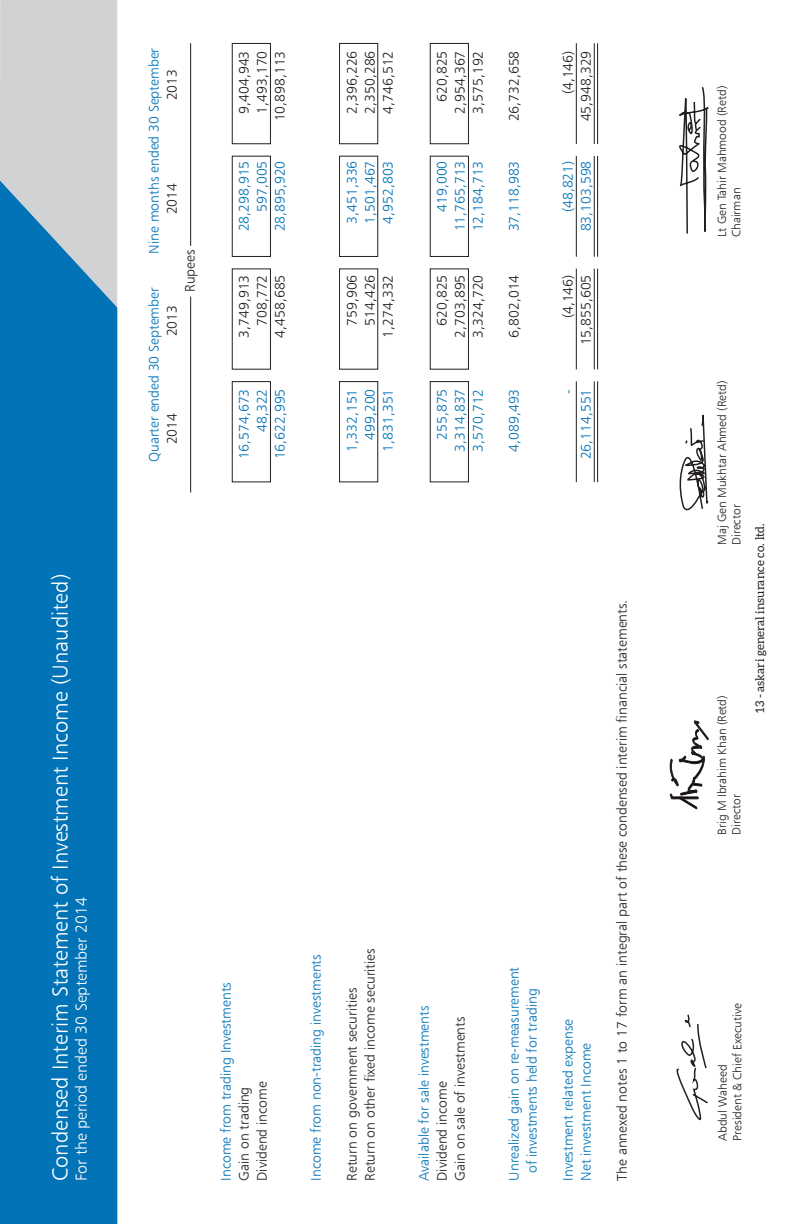
<style>
.page{position:relative;width:792px;height:1224px;background:#fff}
.page>*{position:absolute;margin:0;border:0;box-sizing:border-box;transform-origin:0 0}
.t1{font:22px "Humanist 777 BT Light B";color:#fff}
.t2{font:16px "Humanist 777 BT Light B";color:#fff}
.t3{font:14px "Humanist 777 BT Light B";color:#0273b7}
.t4{font:14px "Humanist 777 BT Light B";color:#231f20}
.t5{font:12px/14.4px "Humanist 777 BT Light B";color:#231f20}
.t6{font:12px "Aleo";color:#231f20}
</style>
<div class="page">
<div style="left:0;top:0;width:117px;height:180px;background:#d1d2d4"></div>
<div style="left:0;top:180px;width:117px;height:1044px;background:#0273b7"></div>
<div style="left:232px;top:43px;width:39px;height:101px;border:1px solid #231f20"></div>
<div style="left:339px;top:43px;width:39px;height:101px;border:1px solid #231f20"></div>
<div style="left:430px;top:43px;width:39px;height:101px;border:1px solid #231f20"></div>
<div style="left:232px;top:156px;width:39px;height:101px;border:1px solid #231f20"></div>
<div style="left:339px;top:156px;width:39px;height:101px;border:1px solid #231f20"></div>
<div style="left:430px;top:156px;width:39px;height:101px;border:1px solid #231f20"></div>
<div style="left:232px;top:269px;width:39px;height:100px;border:1px solid #231f20"></div>
<div style="left:339px;top:269px;width:39px;height:100px;border:1px solid #231f20"></div>
<div style="left:430px;top:269px;width:39px;height:100px;border:1px solid #231f20"></div>
<div style="left:232px;top:381px;width:39px;height:101px;border:1px solid #231f20"></div>
<div style="left:339px;top:381px;width:39px;height:101px;border:1px solid #231f20"></div>
<div style="left:430px;top:381px;width:39px;height:101px;border:1px solid #231f20"></div>
<hr style="left:576px;top:381px;width:1px;height:101px;background:#231f20">
<hr style="left:576px;top:269px;width:1px;height:100px;background:#231f20">
<hr style="left:190px;top:43px;width:1px;height:203px;background:#231f20">
<hr style="left:190px;top:297px;width:1px;height:195px;background:#231f20">
<hr style="left:576px;top:156px;width:1px;height:101px;background:#231f20">
<hr style="left:576px;top:43px;width:1px;height:101px;background:#231f20">
<hr style="left:594px;top:381px;width:1px;height:101px;background:#231f20">
<hr style="left:597px;top:381px;width:1px;height:101px;background:#231f20">
<hr style="left:594px;top:269px;width:1px;height:100px;background:#231f20">
<hr style="left:597px;top:269px;width:1px;height:100px;background:#231f20">
<hr style="left:594px;top:156px;width:1px;height:101px;background:#231f20">
<hr style="left:597px;top:156px;width:1px;height:101px;background:#231f20">
<hr style="left:594px;top:43px;width:1px;height:101px;background:#231f20">
<hr style="left:597px;top:43px;width:1px;height:101px;background:#231f20">
<svg style="left:676px;top:1014px;width:32px;height:106px"></svg>
<svg style="left:669px;top:720px;width:40px;height:90px"></svg>
<svg style="left:679px;top:414px;width:30px;height:97px"></svg>
<svg style="left:679px;top:86px;width:30px;height:148px"></svg>
<h1 class="t1" style="left:47px;top:1181px;width:608px;rotate:-90deg">Condensed Interim Statement of Investment Income (Unaudited)</h1>
<p class="t2" style="left:72px;top:1181px;width:285px;rotate:-90deg">For the period ended 30 September 2014</p>
<p class="t3" style="left:145px;top:254px;width:207px;rotate:-90deg">Nine months ended 30 September</p>
<p class="t4" style="left:163px;top:100px;width:33px;rotate:-90deg">2013</p>
<p class="t4" style="left:163px;top:214px;width:33px;rotate:-90deg">2014</p>
<p class="t3" style="left:145px;top:462px;width:176px;rotate:-90deg">Quarter ended 30 September</p>
<p class="t4" style="left:163px;top:336px;width:33px;rotate:-90deg">2013</p>
<p class="t4" style="left:163px;top:444px;width:33px;rotate:-90deg">2014</p>
<p class="t4" style="left:181px;top:292px;width:44px;rotate:-90deg">Rupees</p>
<p class="t4" style="left:253px;top:114px;width:64px;rotate:-90deg">1,493,170</p>
<p class="t4" style="left:235px;top:114px;width:64px;rotate:-90deg">9,404,943</p>
<p class="t4" style="left:271px;top:121px;width:72px;rotate:-90deg">10,898,113</p>
<p class="t3" style="left:271px;top:231px;width:72px;rotate:-90deg">28,895,920</p>
<p class="t3" style="left:253px;top:212px;width:52px;rotate:-90deg">597,005</p>
<p class="t3" style="left:235px;top:231px;width:72px;rotate:-90deg">28,298,915</p>
<p class="t4" style="left:271px;top:338px;width:64px;rotate:-90deg">4,458,685</p>
<p class="t4" style="left:235px;top:338px;width:64px;rotate:-90deg">3,749,913</p>
<p class="t4" style="left:253px;top:326px;width:52px;rotate:-90deg">708,772</p>
<p class="t3" style="left:271px;top:459px;width:72px;rotate:-90deg">16,622,995</p>
<p class="t3" style="left:235px;top:459px;width:72px;rotate:-90deg">16,574,673</p>
<p class="t3" style="left:253px;top:432px;width:45px;rotate:-90deg">48,322</p>
<p class="t4" style="left:343px;top:114px;width:64px;rotate:-90deg">2,396,226</p>
<p class="t4" style="left:361px;top:114px;width:64px;rotate:-90deg">2,350,286</p>
<p class="t4" style="left:379px;top:114px;width:64px;rotate:-90deg">4,746,512</p>
<p class="t3" style="left:343px;top:224px;width:64px;rotate:-90deg">3,451,336</p>
<p class="t3" style="left:361px;top:224px;width:64px;rotate:-90deg">1,501,467</p>
<p class="t3" style="left:379px;top:224px;width:64px;rotate:-90deg">4,952,803</p>
<p class="t4" style="left:343px;top:326px;width:52px;rotate:-90deg">759,906</p>
<p class="t4" style="left:361px;top:326px;width:52px;rotate:-90deg">514,426</p>
<p class="t4" style="left:379px;top:338px;width:64px;rotate:-90deg">1,274,332</p>
<p class="t3" style="left:361px;top:440px;width:52px;rotate:-90deg">499,200</p>
<p class="t3" style="left:343px;top:452px;width:64px;rotate:-90deg">1,332,151</p>
<p class="t3" style="left:379px;top:452px;width:64px;rotate:-90deg">1,831,351</p>
<p class="t4" style="left:433px;top:102px;width:52px;rotate:-90deg">620,825</p>
<p class="t4" style="left:451px;top:114px;width:64px;rotate:-90deg">2,954,367</p>
<p class="t4" style="left:469px;top:114px;width:64px;rotate:-90deg">3,575,192</p>
<p class="t3" style="left:433px;top:212px;width:52px;rotate:-90deg">419,000</p>
<p class="t3" style="left:451px;top:231px;width:72px;rotate:-90deg">11,765,713</p>
<p class="t3" style="left:469px;top:231px;width:72px;rotate:-90deg">12,184,713</p>
<p class="t4" style="left:469px;top:338px;width:64px;rotate:-90deg">3,324,720</p>
<p class="t4" style="left:451px;top:338px;width:64px;rotate:-90deg">2,703,895</p>
<p class="t4" style="left:433px;top:326px;width:52px;rotate:-90deg">620,825</p>
<p class="t3" style="left:433px;top:440px;width:52px;rotate:-90deg">255,875</p>
<p class="t3" style="left:451px;top:452px;width:64px;rotate:-90deg">3,314,837</p>
<p class="t3" style="left:469px;top:452px;width:64px;rotate:-90deg">3,570,712</p>
<p class="t4" style="left:505px;top:121px;width:72px;rotate:-90deg">26,732,658</p>
<p class="t3" style="left:505px;top:231px;width:72px;rotate:-90deg">37,118,983</p>
<p class="t4" style="left:505px;top:338px;width:64px;rotate:-90deg">6,802,014</p>
<p class="t3" style="left:505px;top:452px;width:64px;rotate:-90deg">4,089,493</p>
<p class="t4" style="left:577px;top:121px;width:72px;rotate:-90deg">45,948,329</p>
<p class="t4" style="left:559px;top:94px;width:45px;rotate:-90deg">(4,146)</p>
<p class="t3" style="left:577px;top:231px;width:72px;rotate:-90deg">83,103,598</p>
<p class="t3" style="left:559px;top:212px;width:53px;rotate:-90deg">(48,821)</p>
<p class="t4" style="left:559px;top:318px;width:45px;rotate:-90deg">(4,146)</p>
<p class="t4" style="left:577px;top:345px;width:72px;rotate:-90deg">15,855,605</p>
<p class="t3" style="left:559px;top:394px;width:6px;rotate:-90deg">-</p>
<p class="t3" style="left:577px;top:459px;width:72px;rotate:-90deg">26,114,551</p>
<p class="t3" style="left:217px;top:1181px;width:200px;rotate:-90deg">Income from trading Investments</p>
<p class="t4" style="left:253px;top:1181px;width:101px;rotate:-90deg">Dividend income</p>
<p class="t4" style="left:235px;top:1181px;width:96px;rotate:-90deg">Gain on trading</p>
<p class="t3" style="left:307px;top:1181px;width:228px;rotate:-90deg">Income from non-trading investments</p>
<p class="t4" style="left:361px;top:1181px;width:234px;rotate:-90deg">Return on other fixed income securities</p>
<p class="t4" style="left:343px;top:1181px;width:195px;rotate:-90deg">Return on government securities</p>
<p class="t3" style="left:415px;top:1181px;width:177px;rotate:-90deg">Available for sale investments</p>
<p class="t4" style="left:451px;top:1181px;width:166px;rotate:-90deg">Gain on sale of investments</p>
<p class="t4" style="left:433px;top:1181px;width:101px;rotate:-90deg">Dividend income</p>
<p class="t3" style="left:505px;top:1181px;width:215px;rotate:-90deg">Unrealized gain on re-measurement</p>
<p class="t3" style="left:523px;top:1173px;width:186px;rotate:-90deg">of investments held for trading</p>
<p class="t3" style="left:559px;top:1181px;width:163px;rotate:-90deg">Investment related expense</p>
<p class="t3" style="left:577px;top:1181px;width:139px;rotate:-90deg">Net investment Income</p>
<p class="t4" style="left:613px;top:1181px;width:583px;rotate:-90deg">The annexed notes 1 to 17 form an integral part of these condensed interim financial statements.</p>
<p class="t5" style="left:715px;top:237px;width:153px;rotate:-90deg">Lt Gen Tahir Mahmood (Retd)<br>Chairman</p>
<p class="t5" style="left:715px;top:545px;width:166px;rotate:-90deg">Maj Gen Mukhtar Ahmed (Retd)<br>Director</p>
<p class="t5" style="left:715px;top:835px;width:141px;rotate:-90deg">Brig M Ibrahim Khan (Retd)<br>Director</p>
<p class="t6" style="left:753px;top:713px;width:191px;rotate:-90deg">13 - askari general insurance co. ltd.</p>
<p class="t5" style="left:715px;top:1141px;width:139px;rotate:-90deg">Abdul Waheed<br>President &amp; Chief Executive</p>
</div>
